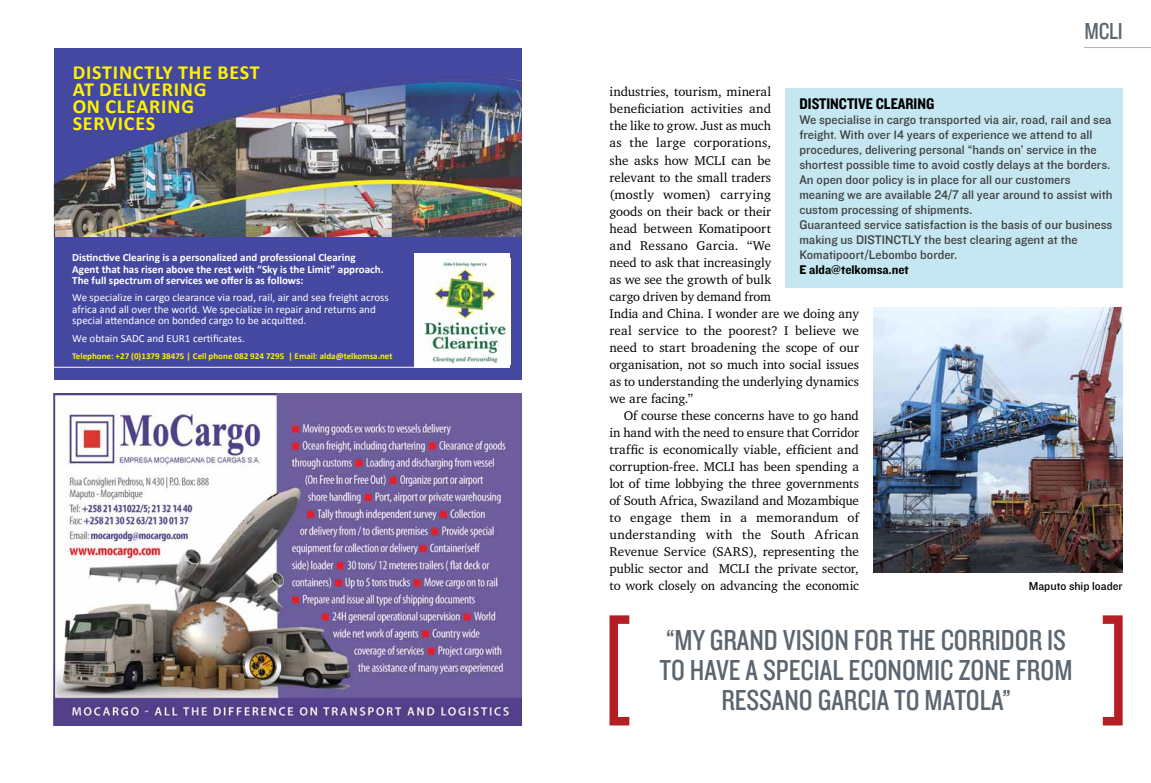
<style>
.page{position:relative;width:1151px;height:783px;background:#fff}
.page>*{position:absolute;margin:0;border:0;box-sizing:border-box;transform-origin:0 0}
.t1{font:30px/30px "Knockout HTF29 Junior Liteweight";color:#5c6670;text-align:center}
.t2{font:24px "Knockout HTF29 Junior Liteweight";color:#5c6670}
.t3{font:700 20px/17px "Calibri";letter-spacing:.04em;color:#fff200}
.t4{font:16px "Knockout HTF50 Welterweight";color:#000}
.t5{font:13px/17px "Charter IT Cby BT";color:#000}
.t6{font:13px/15px "Knockout HTF31 Junior Middlewt";color:#414042}
.t7{font:13px "Knockout HTF51 Middleweight";color:#000}
.t8{font:12px "Knockout HTF31 Junior Middlewt";color:#000}
.t9{font:11px/11.5px "Calibri";color:#fff}
.t10{font:700 11px/11.5px "Calibri";color:#fff}
.t11{font:700 9px "Calibri";color:#fff200}
</style>
<div class="page">
<img style="left:873px;top:308px;width:250px;height:264px">
<hr style="left:1084px;top:47px;width:67px;height:1px;background:#adb3b8">
<img style="left:54px;top:393px;width:468px;height:332px">
<div style="left:54px;top:48px;width:468px;height:189px;background:#4448a1"></div>
<img style="left:54px;top:76px;width:468px;height:161px">
<div style="left:54px;top:237px;width:468px;height:143px;background:#4448a1"></div>
<div style="left:415px;top:253px;width:95px;height:114px;background:#fff"></div>
<img style="left:424px;top:258px;width:82px;height:105px">
<hr style="left:54px;top:366px;width:361px;height:1px;background:#fff">
<svg style="left:609px;top:615px;width:20px;height:110px"></svg>
<svg style="left:1103px;top:615px;width:20px;height:110px"></svg>
<div style="left:785px;top:88px;width:338px;height:200px;background:#c5e7f2"></div>
<h3 class="t3" style="left:73px;top:63px;width:189px">DISTINCTLY THE BEST<br>AT DELIVERING<br>ON CLEARING<br>SERVICES</h3>
<p class="t10" style="left:72px;top:251px;width:313px">Distinctive Clearing is a personalized and professional Clearing<br>Agent that has risen above the rest with “Sky is the Limit” approach.<br>The full spectrum of services we offer is as follows:</p>
<p class="t9" style="left:72px;top:291px;width:318px">We specialize in cargo clearance via road, rail, air and sea freight across africa and all over the world. We specialize in repair and returns and special attendance on bonded cargo to be acquitted.</p>
<p class="t9" style="left:72px;top:331px;width:174px">We obtain SADC and EUR1 certificates.</p>
<p class="t11" style="left:72px;top:350px;width:322px">Telephone: +27 (0)1379 38475 | Cell phone 082 924 7295 | Email: alda@telkomsa.net</p>
<h2 class="t2" style="left:1084px;top:18px;width:40px">MCLI</h2>
<p class="t5" style="left:609px;top:83px;width:251px">industries, tourism, mineral<br>beneficiation activities and<br>the like to grow. Just as much<br>as the large corporations,<br>she asks how MCLI can be<br>relevant to the small traders<br>(mostly women) carrying<br>goods on their back or their<br>head between Komatipoort<br>and Ressano Garcia. “We<br>need to ask that increasingly<br>as we see the growth of bulk<br>cargo driven by demand from<br>India and China. I wonder are we doing any real service to the poorest? I believe we need to start broadening the scope of our organisation, not so much into social issues as to understanding the underlying dynamics we are facing.”</p>
<p class="t5" style="left:609px;top:406px;width:251px;text-align:justify;text-indent:14px">Of course these concerns have to go hand in hand with the need to ensure that Corridor traffic is economically viable, efficient and corruption-free. MCLI has been spending a lot of time lobbying the three governments of South Africa, Swaziland and Mozambique to engage them in a memorandum of understanding with the South African Revenue Service (SARS), representing the public sector and MCLI the private sector, to work closely on advancing the economic</p>
<p class="t4" style="left:799px;top:95px;width:136px">DISTINCTIVE CLEARING</p>
<p class="t6" style="left:799px;top:112px;width:315px">We specialise in cargo transported via air, road, rail and sea freight. With over 14 years of experience we attend to all procedures, delivering personal “hands on’ service in the shortest possible time to avoid costly delays at the borders.<br>An open door policy is in place for all our customers meaning we are available 24/7 all year around to assist with custom processing of shipments.<br>Guaranteed service satisfaction is the basis of our business making us DISTINCTLY</p>
<p class="t6" style="left:799px;top:232px;width:280px;text-indent:125px">the best clearing agent at the<br>Komatipoort/Lebombo border.</p>
<p class="t7" style="left:799px;top:262px;width:111px">E alda@telkomsa.net</p>
<p class="t8" style="left:1029px;top:579px;width:95px">Maputo ship loader</p>
<h1 class="t1" style="left:660px;top:626px;width:411px">“MY GRAND VISION FOR THE CORRIDOR IS<br>TO HAVE A SPECIAL ECONOMIC ZONE FROM<br>RESSANO GARCIA TO MATOLA”</h1>
</div>
